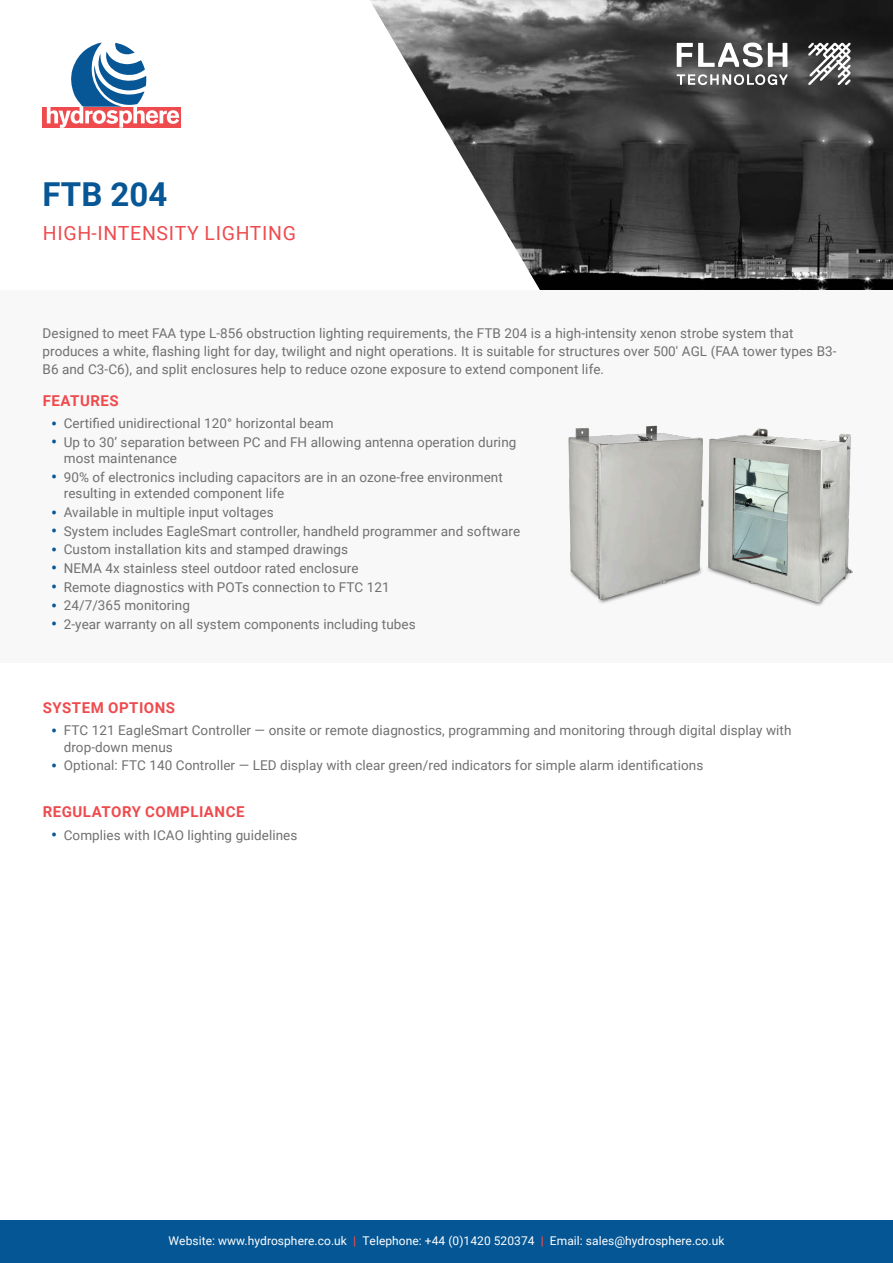
<style>
.page{position:relative;width:893px;height:1263px;background:#fff}
.page>*{position:absolute;margin:0;border:0;box-sizing:border-box;transform-origin:0 0}
.Product_title{font:700 33px "Roboto";color:#075695}
.Subtitle{font:19.5px "Roboto";letter-spacing:.035em;color:#ef4b4e}
.Sub_subtitle{font:700 15px "Roboto";letter-spacing:.035em;color:#ef4b4e}
.t1{font:13.5px/16.5px "Roboto";letter-spacing:.005em;color:#717070}
.t2{font:12px "Roboto";letter-spacing:.005em;color:#fff}
.s1{font-size:18px;color:#075695}
.s2{font-weight:700;color:#ef4c4e}
</style>
<div class="page">
<img style="left:540px;top:0;width:353px;height:290px">
<svg style="left:42px;top:0;width:498px;height:290px"></svg>
<div style="left:0;top:290px;width:893px;height:373px;background:#f8f8f8"></div>
<svg style="left:43px;top:107px;width:138px;height:20px"></svg>
<svg style="left:47px;top:43px;width:132px;height:85px"></svg>
<div style="left:0;top:1220px;width:893px;height:43px;background:#055694"></div>
<svg style="left:808px;top:43px;width:42px;height:42px"></svg>
<svg style="left:677px;top:43px;width:110px;height:24px"></svg>
<svg style="left:677px;top:74px;width:110px;height:11px"></svg>
<img style="left:568px;top:425px;width:285px;height:181px">
<p class="Product_title" style="left:43px;top:172px;width:126px">FTB 204</p>
<p class="Subtitle" style="left:43px;top:219px;width:255px">HIGH-INTENSITY LIGHTING</p>
<p class="t1" style="left:43px;top:324px;width:796px;line-height:18px">Designed to meet FAA type L-856 obstruction lighting requirements, the FTB 204 is a high-intensity xenon strobe system that produces a white, flashing light for day, twilight and night operations. It is suitable for structures over 500′ AGL (FAA tower types B3-<br>B6 and C3-C6), and split enclosures help to reduce ozone exposure to extend component life.</p>
<p class="Sub_subtitle" style="left:43px;top:390px;width:77px">FEATURES</p>
<p class="t1" style="left:51px;top:415px;width:284px"><span class="s1">•</span> Certified unidirectional 120° horizontal beam</p>
<p class="t1" style="left:64px;top:433px;width:454px;text-indent:-13px"><span class="s1">•</span> Up to 30’ separation between PC and FH allowing antenna operation during most maintenance</p>
<p class="t1" style="left:64px;top:468px;width:441px;text-indent:-13px"><span class="s1">•</span> 90% of electronics including capacitors are in an ozone-free environment resulting in extended component life</p>
<p class="t1" style="left:51px;top:503px;width:224px"><span class="s1">•</span> Available in multiple input voltages</p>
<p class="t1" style="left:51px;top:522px;width:471px"><span class="s1">•</span> System includes EagleSmart controller, handheld programmer and software</p>
<p class="t1" style="left:51px;top:541px;width:299px"><span class="s1">•</span> Custom installation kits and stamped drawings</p>
<p class="t1" style="left:51px;top:559px;width:309px"><span class="s1">•</span> NEMA 4x stainless steel outdoor rated enclosure</p>
<p class="t1" style="left:51px;top:578px;width:340px"><span class="s1">•</span> Remote diagnostics with POTs connection to FTC 121</p>
<p class="t1" style="left:51px;top:597px;width:141px"><span class="s1">•</span> 24/7/365 monitoring</p>
<p class="t1" style="left:51px;top:615px;width:366px"><span class="s1">•</span> 2-year warranty on all system components including tubes</p>
<p class="Sub_subtitle" style="left:43px;top:697px;width:134px">SYSTEM OPTIONS</p>
<p class="t1" style="left:64px;top:721px;width:729px;text-indent:-13px"><span class="s1">•</span> FTC 121 EagleSmart Controller — onsite or remote diagnostics, programming and monitoring through digital display with drop-down menus</p>
<p class="t1" style="left:51px;top:757px;width:654px"><span class="s1">•</span> Optional: FTC 140 Controller — LED display with clear green/red indicators for simple alarm identifications</p>
<p class="Sub_subtitle" style="left:43px;top:801px;width:203px">REGULATORY COMPLIANCE</p>
<p class="t1" style="left:51px;top:826px;width:248px"><span class="s1">•</span> Complies with ICAO lighting guidelines</p>
<p class="t2" style="left:169px;top:1232px;width:557px">Website: www.hydrosphere.co.uk <span class="s2">|</span> Telephone: +44 (0)1420 520374 <span class="s2">|</span> Email: sales@hydrosphere.co.uk</p>
</div>
